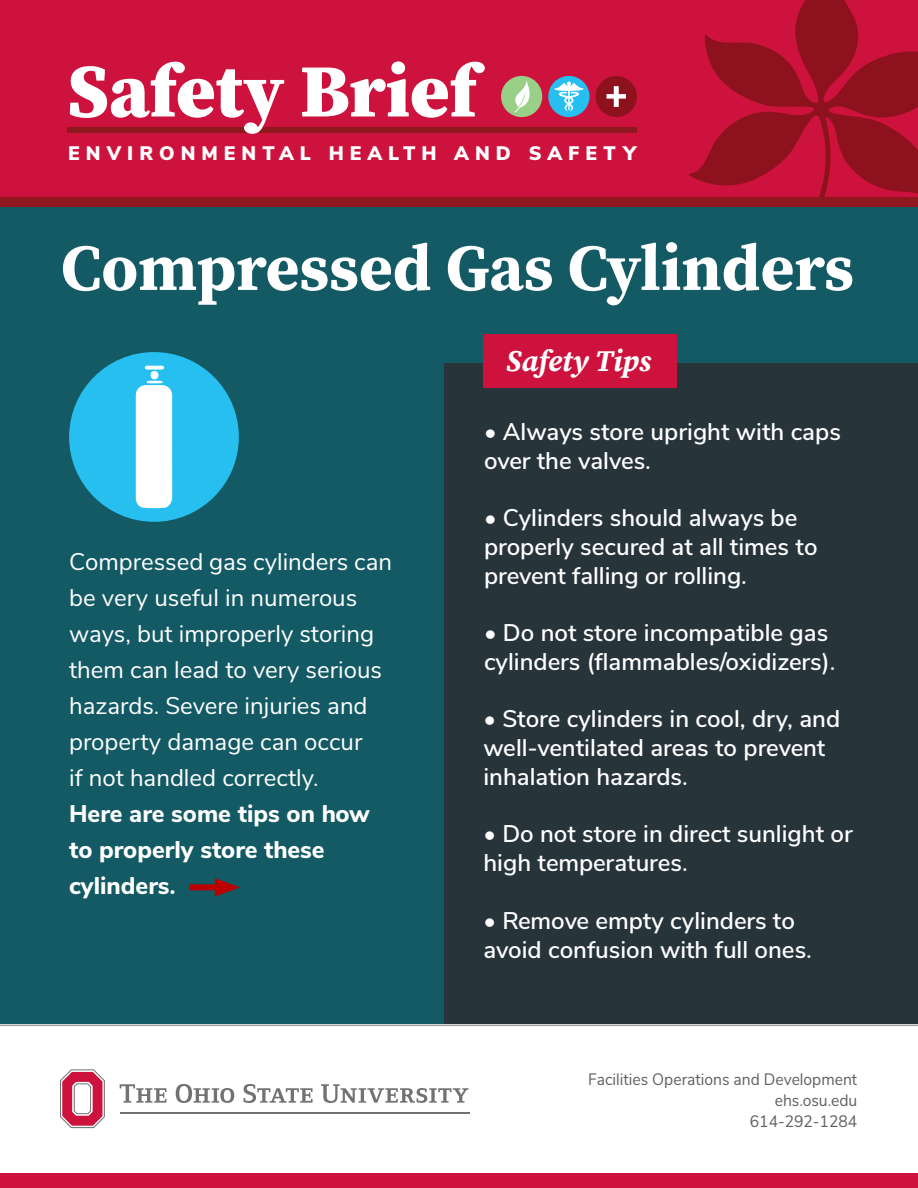
<style>
.page{position:relative;width:918px;height:1188px;background:#fff}
.page>*{position:absolute;margin:0;border:0;box-sizing:border-box;transform-origin:0 0}
.t1{font:900 75px "Buckeye Serif";color:#fff}
.t2{font:700 65.25px "Buckeye Serif";color:#fff}
.t3{font:italic 700 30px "Buckeye Serif";color:#fff}
.t4{font:600 24px/28.8px "Buckeye Sans";color:#fff}
.t5{font:24px/36px "Buckeye Sans";color:#fff}
.t6{font:900 19.5px "Buckeye Sans";letter-spacing:.31em;color:#fff}
.Contacts{font:16.5px "Buckeye Sans";color:#5f6161;scale:.95 1}
.s1{font-weight:800}
</style>
<div class="page">
<div style="left:0;top:207px;width:918px;height:819px;background:#135a65"></div>
<div style="left:444px;top:364px;width:474px;height:661px;background:#27343a"></div>
<div style="left:0;top:0;width:918px;height:197px;background:#cd123d"></div>
<svg style="left:689px;top:0;width:229px;height:197px;fill:#8d121d"></svg>
<div style="left:0;top:197px;width:918px;height:10px;background:#8e181e"></div>
<div style="left:68px;top:128px;width:569px;height:5px;background:#8e181e"></div>
<div style="left:548px;top:76px;width:42px;height:41px;background:#26bff0;border-radius:50%"></div>
<div style="left:501px;top:76px;width:41px;height:41px;background:#9acf87;border-radius:50%"></div>
<div style="left:596px;top:76px;width:41px;height:41px;background:#8d121d;border-radius:50%"></div>
<svg style="left:554px;top:82px;width:30px;height:29px"></svg>
<svg style="left:515px;top:80px;width:22px;height:33px"></svg>
<svg style="left:607px;top:86px;width:19px;height:21px"></svg>
<hr style="left:120px;top:1113px;width:350px;height:1px;background:#717271">
<svg style="left:60px;top:1069px;width:45px;height:59px"></svg>
<svg style="left:120px;top:1084px;width:46px;height:19px"></svg>
<svg style="left:176px;top:1084px;width:58px;height:19px"></svg>
<svg style="left:244px;top:1084px;width:69px;height:19px"></svg>
<svg style="left:321px;top:1084px;width:148px;height:19px"></svg>
<div style="left:0;top:1173px;width:918px;height:15px;background:#cd123d"></div>
<hr style="left:0;top:1025px;width:918px;height:1px;background:#9e9c9c">
<div style="left:189px;top:884px;width:36px;height:6px;background:#b00"></div>
<svg style="left:215px;top:878px;width:25px;height:19px"></svg>
<div style="left:484px;top:334px;width:193px;height:54px;background:#cd123d"></div>
<div style="left:69px;top:352px;width:170px;height:170px;background:#26bff0;border-radius:50%"></div>
<svg style="left:145px;top:366px;width:19px;height:4px"></svg>
<div style="left:150px;top:371px;width:8px;height:8px;background:#fff;border-radius:50%"></div>
<div style="left:136px;top:381px;width:36px;height:127px;background:#fff"></div>
<p class="t1" style="left:68px;top:39px;width:411px">Safety Brief</p>
<p class="t6" style="left:68px;top:139px;width:569px">ENVIRONMENTAL HEALTH AND SAFETY</p>
<p class="t2" style="left:61px;top:223px;width:795px">Compressed Gas Cylinders</p>
<p class="t3" style="left:506px;top:340px;width:147px">Safety Tips</p>
<p class="t5" style="left:69px;top:542px;width:324px">Compressed gas cylinders can be very useful in numerous ways, but improperly storing them can lead to very serious hazards. Severe injuries and property damage can occur<br>if not handled correctly.<br><span class="s1">Here are some tips on how to properly store these cylinders.</span></p>
<p class="t4" style="left:484px;top:416px;width:358px">• Always store upright with caps over the valves.</p>
<p class="t4" style="left:484px;top:502px;width:335px">• Cylinders should always be properly secured at all times to prevent falling or rolling.</p>
<p class="t4" style="left:484px;top:617px;width:353px">• Do not store incompatible gas cylinders (flammables/oxidizers).</p>
<p class="t4" style="left:483px;top:703px;width:358px">• Store cylinders in cool, dry, and well-ventilated areas to prevent inhalation hazards.</p>
<p class="t4" style="left:483px;top:818px;width:371px">• Do not store in direct sunlight or high temperatures.</p>
<p class="t4" style="left:483px;top:905px;width:330px">• Remove empty cylinders to avoid confusion with full ones.</p>
<p class="Contacts" style="left:588px;top:1067px;width:285px">Facilities Operations and Development</p>
<p class="Contacts" style="left:775px;top:1088px;width:88px">ehs.osu.edu</p>
<p class="Contacts" style="left:750px;top:1109px;width:115px">614-292-1284</p>
</div>
